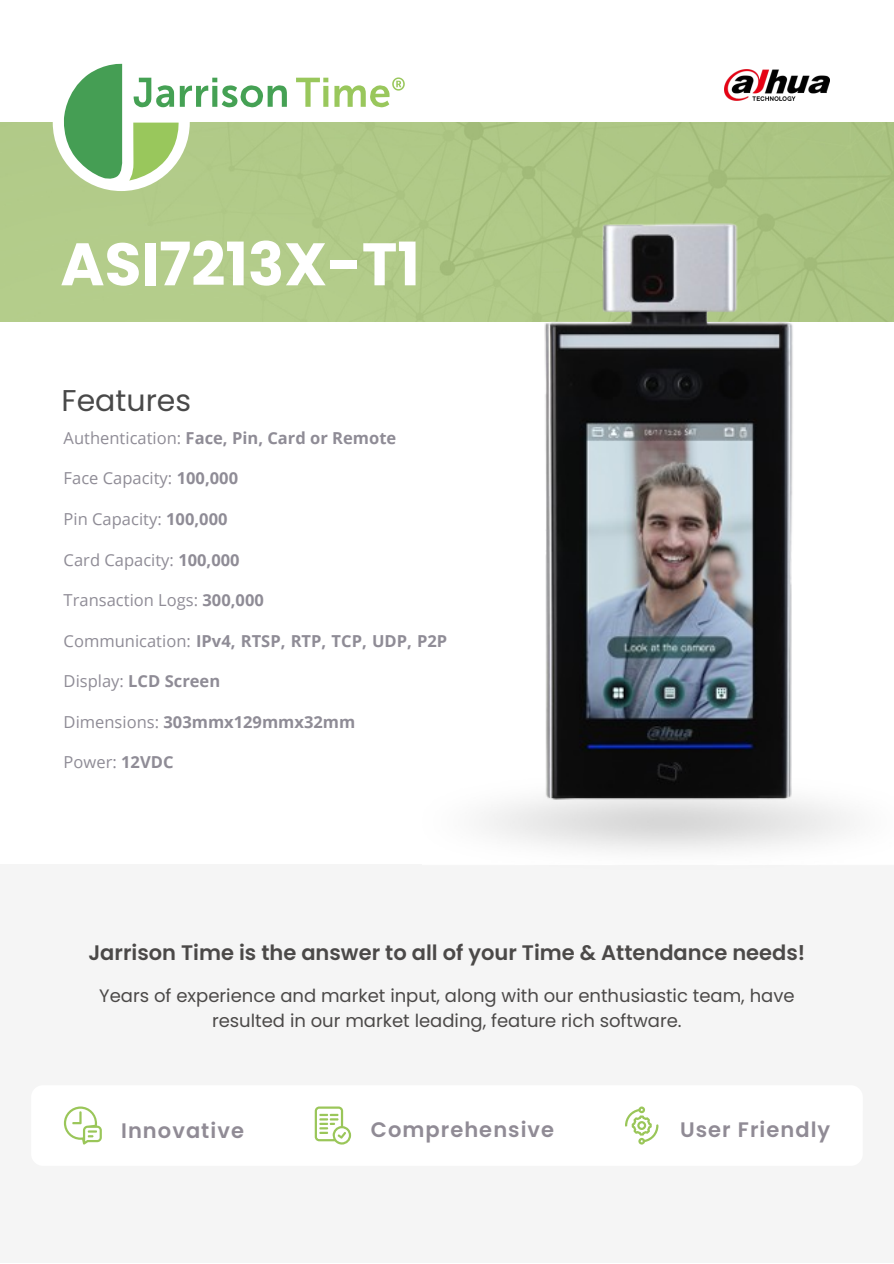
<style>
.page{position:relative;width:894px;height:1264px;background:#fff}
.page>*{position:absolute;margin:0;border:0;box-sizing:border-box;transform-origin:0 0}
.t1{font:700 59.85px "Poppins";color:#fff}
.t2{font:30px "Poppins";color:#494949}
.t3{font:600 21px "Poppins";color:#4b4948}
.t4{font:600 21px "Poppins";letter-spacing:.05em;color:#908b95}
.t5{font:18px/24.8px "Poppins";color:#4b4948;text-align:center}
.t6{font:700 16.5px "Open Sans";color:#8f8c96}
.t7{font:16.5px "Open Sans";color:#8f8c96}
.s1{font-weight:400}
.s2{font-weight:700}
</style>
<div class="page">
<div style="left:0;top:864px;width:893px;height:398px;background:#f5f5f5"></div>
<svg style="left:129px;top:123px;width:51px;height:57px"></svg>
<svg style="left:62px;top:63px;width:60px;height:117px"></svg>
<svg style="left:134px;top:78px;width:40px;height:29px"></svg>
<svg style="left:180px;top:78px;width:107px;height:29px"></svg>
<svg style="left:296px;top:78px;width:32px;height:29px"></svg>
<svg style="left:334px;top:77px;width:70px;height:30px"></svg>
<div style="left:31px;top:1085px;width:831px;height:80px;background:#fff;border-radius:12px"></div>
<svg style="left:625px;top:1106px;width:33px;height:38px"></svg>
<svg style="left:314px;top:1106px;width:37px;height:38px"></svg>
<svg style="left:64px;top:1106px;width:38px;height:38px"></svg>
<img style="left:724px;top:69px;width:105px;height:32px">
<img style="left:446px;top:197px;width:447px;height:646px">
<p class="t1" style="left:60px;top:222px;width:361px">ASI7213X-T1</p>
<p class="t2" style="left:61px;top:380px;width:131px">Features</p>
<p class="t6" style="left:64px;top:426px;width:334px"><span class="s1">Authentication:</span> Face, Pin, Card or Remote</p>
<p class="t7" style="left:64px;top:467px;width:176px">Face Capacity: <span class="s2">100,000</span></p>
<p class="t7" style="left:64px;top:507px;width:165px">Pin Capacity: <span class="s2">100,000</span></p>
<p class="t7" style="left:64px;top:548px;width:177px">Card Capacity: <span class="s2">100,000</span></p>
<h3 class="t7" style="left:64px;top:588px;width:202px">Transaction Logs: <span class="s2">300,000</span></h3>
<p class="t6" style="left:64px;top:629px;width:385px"><span class="s1">Communication:</span> IPv4, RTSP, RTP, TCP, UDP, P2P</p>
<p class="t6" style="left:64px;top:669px;width:158px"><span class="s1">Display:</span> LCD Screen</p>
<p class="t6" style="left:64px;top:710px;width:293px"><span class="s1">Dimensions:</span> 303mmx129mmx32mm</p>
<h3 class="t7" style="left:64px;top:750px;width:111px">Power: <span class="s2">12VDC</span></h3>
<h2 class="t3" style="left:88px;top:937px;width:718px">Jarrison Time is the answer to all of your Time &amp; Attendance needs!</h2>
<p class="t5" style="left:99px;top:983px;width:696px">Years of experience and market input, along with our enthusiastic team, have resulted in our market leading, feature rich software.</p>
<h1 class="t4" style="left:121px;top:1115px;width:124px">Innovative</h1>
<p class="t4" style="left:371px;top:1114px;width:185px">Comprehensive</p>
<p class="t4" style="left:679px;top:1114px;width:152px">User Friendly</p>
</div>
